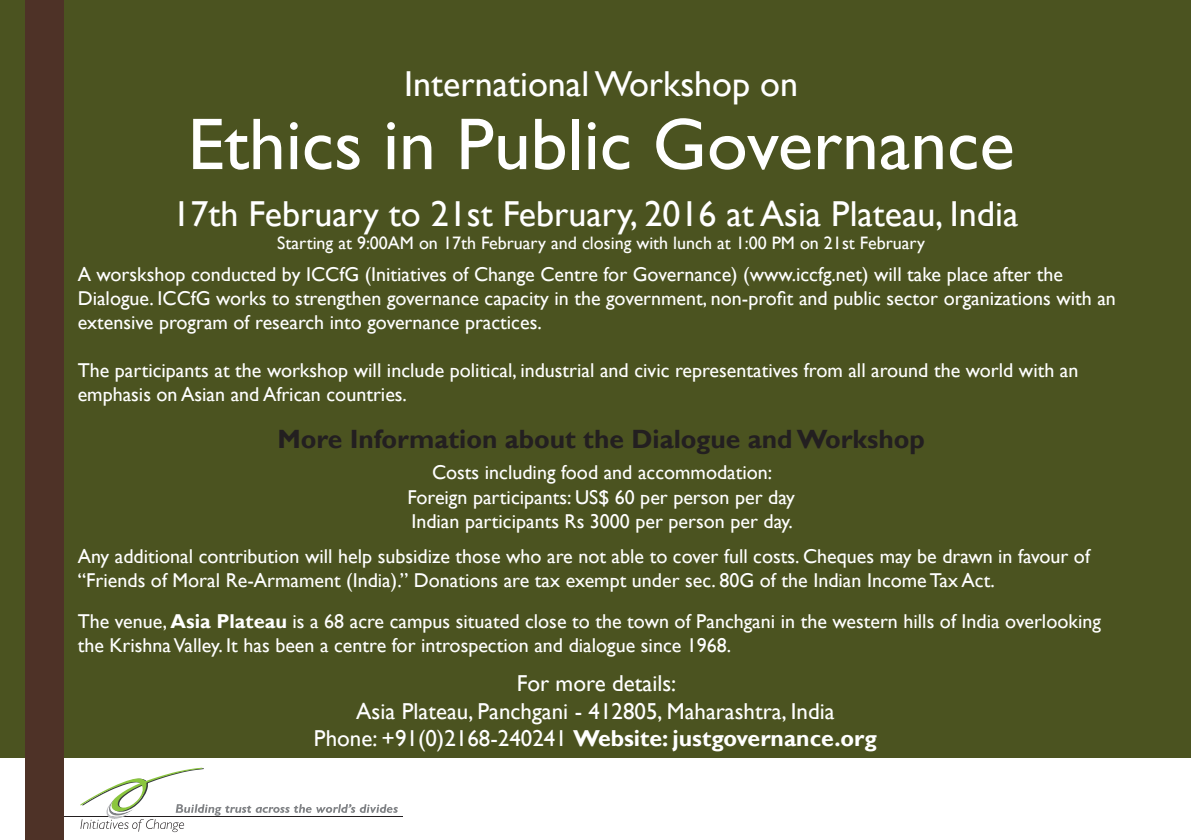
<style>
.page{position:relative;width:1191px;height:840px;background:#fff}
.page>*{position:absolute;margin:0;border:0;box-sizing:border-box;transform-origin:0 0}
.t1{font:73.6px "Gill Sans";color:#fff}
.t2{font:36px "Gill Sans";color:#fff}
.t3{font:700 26.4px "Gill Sans";color:#231f20}
.t4{font:23px "Gill Sans";color:#fff}
.t5{font:700 23px "Gill Sans";color:#fff}
.t6{font:20px/24px "Gill Sans";color:#fff}
.t7{font:18px "Gill Sans";color:#fff}
.s1{font-weight:700}
.s2{font-weight:400}
</style>
<div class="page">
<div style="left:0;top:0;width:1191px;height:758px;background:#4b5320"></div>
<hr style="left:63px;top:816px;width:340px;height:1px;background:#231f20">
<svg style="left:80px;top:767px;width:318px;height:64px"></svg>
<div style="left:26px;top:0;width:37px;height:839px;background:#4e3227"></div>
<p class="t2" style="left:404px;top:62px;width:395px">International Workshop on</p>
<p class="t1" style="left:188px;top:101px;width:828px">Ethics in Public Governance</p>
<p class="t2" style="left:172px;top:192px;width:847px">17th February to 21st February, 2016 at Asia Plateau, India</p>
<p class="t7" style="left:277px;top:232px;width:649px">Starting at 9:00AM on 17th February and closing with lunch at 1:00 PM on 21st February</p>
<p class="t6" style="left:78px;top:262px;width:1039px">A worskshop conducted by ICCfG (Initiatives of Change Centre for Governance) (www.iccfg.net) will take place after the<br>Dialogue. ICCfG works to strengthen governance capacity in the government, non-profit and public sector organizations with an extensive program of research into governance practices.</p>
<p class="t6" style="left:78px;top:358px;width:1002px">The participants at the workshop will include political, industrial and civic representatives from all around the world with an emphasis on Asian and African countries.</p>
<p class="t3" style="left:277px;top:423px;width:649px">More Information about the Dialogue and Workshop</p>
<p class="t6" style="left:432px;top:461px;width:342px">Costs including food and accommodation:</p>
<p class="t6" style="left:407px;top:485px;width:389px">Foreign participants: US$ 60 per person per day</p>
<p class="t6" style="left:411px;top:509px;width:383px">Indian participants Rs 3000 per person per day.</p>
<p class="t6" style="left:78px;top:544px;width:1013px">Any additional contribution will help subsidize those who are not able to cover full costs. Cheques may be drawn in favour of “Friends of Moral Re-Armament (India).” Donations are tax exempt under sec. 80G of the Indian Income Tax Act.</p>
<p class="t6" style="left:78px;top:609px;width:1024px">The venue, <span class="s1">Asia Plateau</span> is a 68 acre campus situated close to the town of Panchgani in the western hills of India overlooking the Krishna Valley. It has been a centre for introspection and dialogue since 1968.</p>
<p class="t4" style="left:517px;top:669px;width:161px">For more details:</p>
<p class="t4" style="left:356px;top:697px;width:480px">Asia Plateau, Panchgani - 412805, Maharashtra, India</p>
<p class="t5" style="left:314px;top:724px;width:564px"><span class="s2">Phone: +91(0)2168-240241</span> Website: justgovernance.org</p>
</div>
